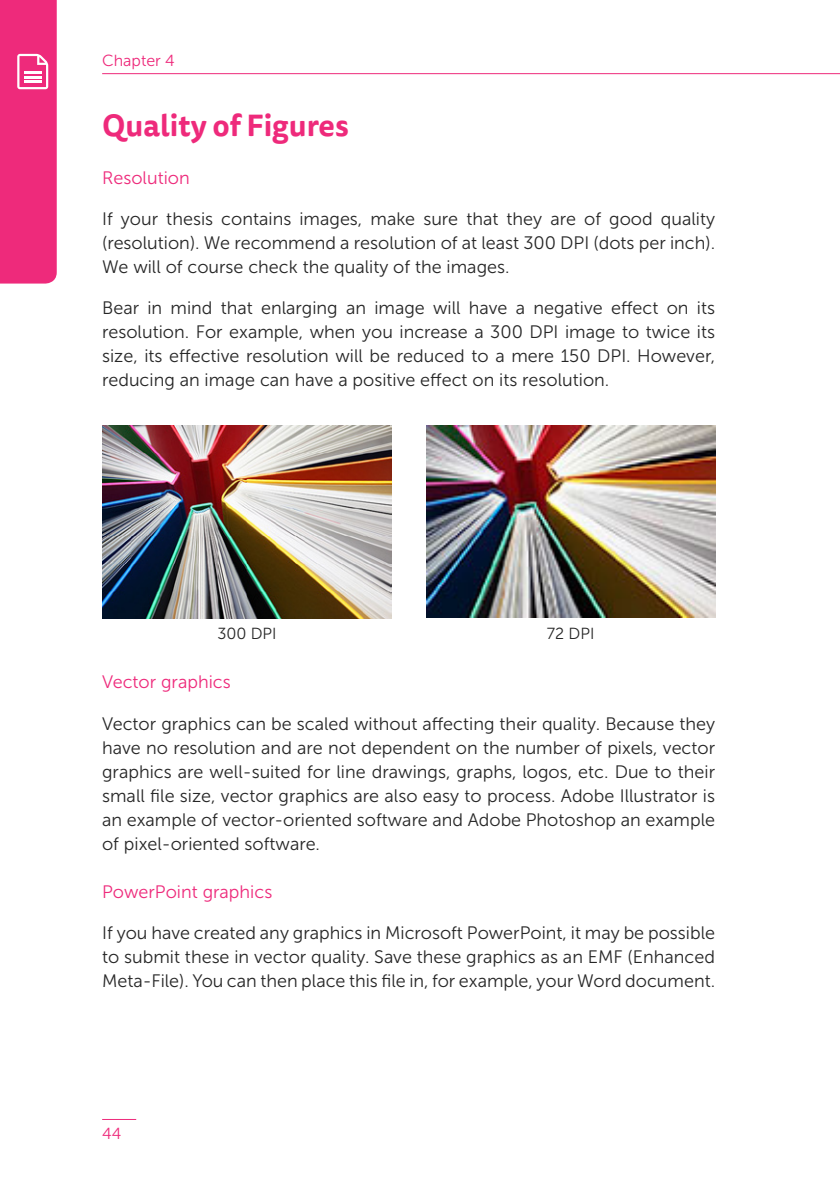
<style>
.page{position:relative;width:840px;height:1191px;background:#fff}
.page>*{position:absolute;margin:0;border:0;box-sizing:border-box;transform-origin:0 0}
.t1{font:700 30px "Tisa Sans Pro";color:#ee2a7b}
.t2{font:18px/24px "Museo Sans 300";color:#262626;text-align:justify}
.t3{font:18px "Museo Sans 300";color:#ee2a7b}
.t4{font:16px "Museo Sans 300";color:#262626}
.t5{font:16px "Museo Sans 300";color:#ee2a7b}
</style>
<div class="page">
<div style="left:0;top:0;width:57px;height:283px;background:#ee2a7b"></div>
<hr style="left:24px;top:80px;width:18px;height:3px;background:#fff">
<hr style="left:102px;top:73px;width:737px;height:1px;background:#ee2a7b">
<hr style="left:102px;top:1119px;width:34px;height:1px;background:#ee2a7b">
<img style="left:426px;top:425px;width:288px;height:193px">
<img style="left:102px;top:425px;width:289px;height:193px">
<p class="t5" style="left:102px;top:52px;width:74px">Chapter 4</p>
<h1 class="t1" style="left:102px;top:103px;width:248px">Quality of Figures</h1>
<p class="t3" style="left:102px;top:168px;width:89px">Resolution</p>
<p class="t2" style="left:102px;top:207px;width:614px">If your thesis contains images, make sure that they are of good quality (resolution). We recommend a resolution of at least 300 DPI (dots per inch).<br>We will of course check the quality of the images.</p>
<p class="t2" style="left:102px;top:296px;width:614px">Bear in mind that enlarging an image will have a negative effect on its resolution. For example, when you increase a 300 DPI image to twice its size, its effective resolution will be reduced to a mere 150 DPI. However, reducing an image can have a positive effect on its resolution.</p>
<p class="t4" style="left:217px;top:624px;width:61px">300 DPI</p>
<p class="t4" style="left:546px;top:624px;width:49px">72 DPI</p>
<p class="t3" style="left:102px;top:672px;width:130px">Vector graphics</p>
<p class="t2" style="left:102px;top:711px;width:614px">Vector graphics can be scaled without affecting their quality. Because they have no resolution and are not dependent on the number of pixels, vector graphics are well-suited for line drawings, graphs, logos, etc. Due to their small file size, vector graphics are also easy to process. Adobe Illustrator is an example of vector-oriented software and Adobe Photoshop an example of pixel-oriented software.</p>
<p class="t3" style="left:102px;top:881px;width:171px">PowerPoint graphics</p>
<p class="t2" style="left:102px;top:920px;width:614px">If you have created any graphics in Microsoft PowerPoint, it may be possible to submit these in vector quality. Save these graphics as an EMF (Enhanced Meta-File). You can then place this file in, for example, your Word document.</p>
<p class="t5" style="left:102px;top:1125px;width:21px">44</p>
</div>
